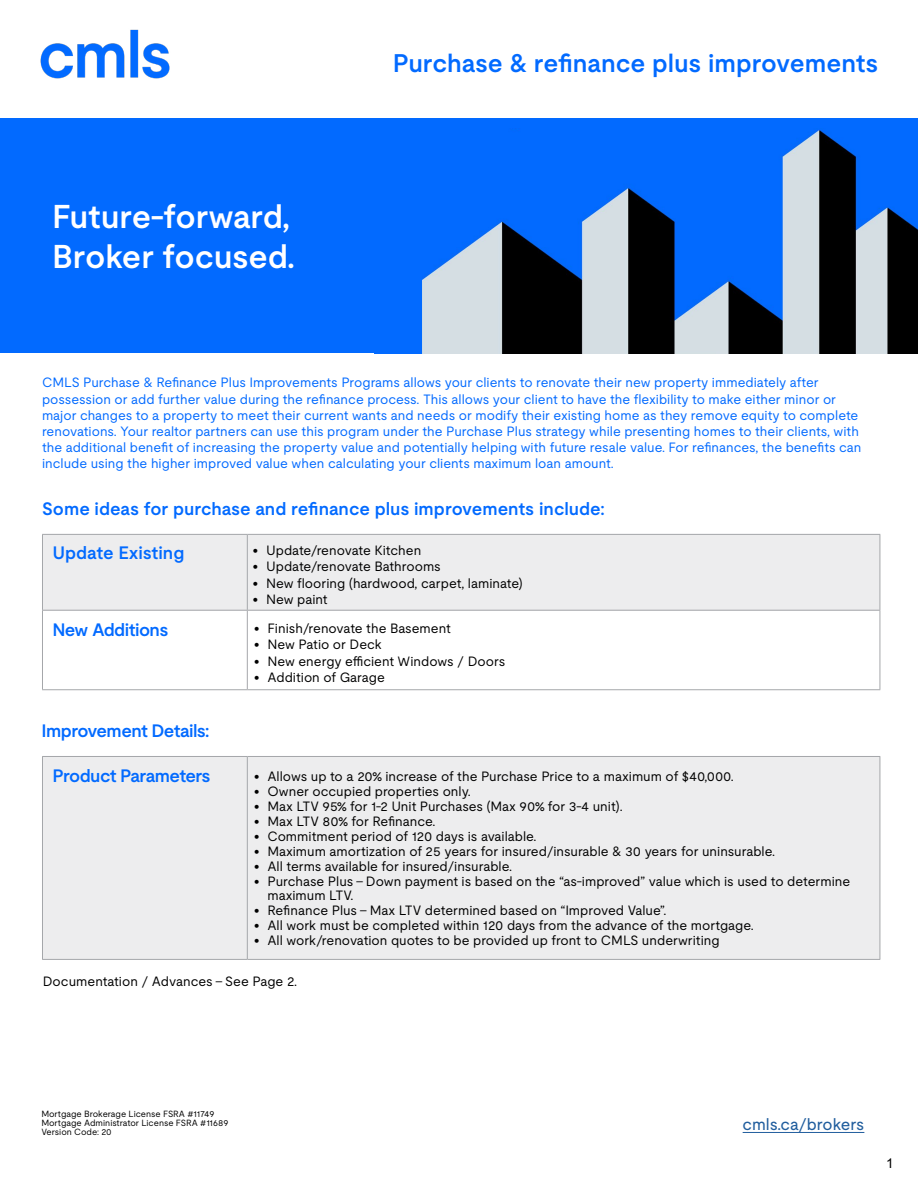
<style>
.page{position:relative;width:918px;height:1188px;background:#fff}
.page>*{position:absolute;margin:0;border:0;box-sizing:border-box;transform-origin:0 0}
.t1{font:600 33px/39.6px "Moderat";letter-spacing:-.005em;color:#fff}
.t2{font:600 25.5px "Moderat";letter-spacing:-.005em;color:#026aff}
.t3{font:600 18px "Moderat";letter-spacing:-.015em;color:#026aff}
.t4{font:600 18px "Moderat";letter-spacing:-.035em;color:#026aff}
.t5{font:16.5px "Moderat";letter-spacing:-.005em;color:#215e9e}
.t6{font:13.5px/13.5px "Moderat";color:#000}
.t7{font:13.5px/16.2px "Moderat";color:#026aff}
.t8{font:13.5px "Arial";color:#000}
.t9{font:9px/9px "Moderat";color:#000}
</style>
<div class="page">
<img style="left:40px;top:29px;width:130px;height:50px">
<hr style="left:743px;top:1132px;width:121px;height:1px;background:#215e9e">
<div style="left:43px;top:757px;width:837px;height:202px;background:#ededee"></div>
<div style="left:0;top:118px;width:918px;height:235px;background:#026aff"></div>
<div style="left:43px;top:534px;width:837px;height:76px;background:#ededee"></div>
<img style="left:422px;top:128px;width:496px;height:225px">
<hr style="left:42px;top:534px;width:205px;height:1px;background:#a5a7aa">
<hr style="left:42px;top:535px;width:1px;height:75px;background:#a5a7aa">
<hr style="left:247px;top:534px;width:633px;height:1px;background:#a5a7aa">
<hr style="left:247px;top:535px;width:1px;height:75px;background:#a5a7aa">
<hr style="left:880px;top:535px;width:1px;height:75px;background:#a5a7aa">
<hr style="left:42px;top:610px;width:205px;height:1px;background:#a5a7aa">
<hr style="left:42px;top:611px;width:1px;height:78px;background:#a5a7aa">
<hr style="left:247px;top:610px;width:633px;height:1px;background:#a5a7aa">
<hr style="left:247px;top:611px;width:1px;height:78px;background:#a5a7aa">
<hr style="left:880px;top:611px;width:1px;height:78px;background:#a5a7aa">
<hr style="left:42px;top:689px;width:205px;height:1px;background:#a5a7aa">
<hr style="left:247px;top:689px;width:633px;height:1px;background:#a5a7aa">
<hr style="left:42px;top:756px;width:205px;height:1px;background:#a5a7aa">
<hr style="left:42px;top:757px;width:1px;height:202px;background:#a5a7aa">
<hr style="left:247px;top:756px;width:633px;height:1px;background:#a5a7aa">
<hr style="left:247px;top:757px;width:1px;height:202px;background:#a5a7aa">
<hr style="left:880px;top:757px;width:1px;height:202px;background:#a5a7aa">
<hr style="left:42px;top:959px;width:205px;height:1px;background:#a5a7aa">
<hr style="left:247px;top:959px;width:633px;height:1px;background:#a5a7aa">
<h2 class="t2" style="left:393px;top:43px;width:487px">Purchase &amp; refinance plus improvements</h2>
<h1 class="t1" style="left:52px;top:195px;width:245px">Future-forward,<br>Broker focused.</h1>
<p class="t7" style="left:42px;top:374px;width:821px">CMLS Purchase &amp; Refinance Plus Improvements Programs allows your clients to renovate their new property immediately after possession or add further value during the refinance process. This allows your client to have the flexibility to make either minor or major changes to a property to meet their current wants and needs or modify their existing home as they remove equity to complete renovations. Your realtor partners can use this program under the Purchase Plus strategy while presenting homes to their clients, with the additional benefit of increasing the property value and potentially helping with future resale value. For refinances, the benefits can include using the higher improved value when calculating your clients maximum loan amount.</p>
<h3 class="t3" style="left:42px;top:495px;width:564px">Some ideas for purchase and refinance plus improvements include:</h3>
<h3 class="t3" style="left:53px;top:539px;width:133px">Update Existing</h3>
<p class="t6" style="left:253px;top:542px;width:170px">• Update/renovate Kitchen</p>
<p class="t6" style="left:253px;top:559px;width:190px">• Update/renovate Bathrooms</p>
<p class="t6" style="left:253px;top:575px;width:272px">• New flooring (hardwood, carpet, laminate)</p>
<p class="t6" style="left:253px;top:592px;width:76px">• New paint</p>
<h3 class="t3" style="left:52px;top:616px;width:117px">New Additions</h3>
<p class="t6" style="left:254px;top:620px;width:198px">• Finish/renovate the Basement</p>
<p class="t6" style="left:254px;top:637px;width:129px">• New Patio or Deck</p>
<p class="t6" style="left:254px;top:653px;width:253px">• New energy efficient Windows / Doors</p>
<p class="t6" style="left:254px;top:670px;width:132px">• Addition of Garage</p>
<h3 class="t4" style="left:42px;top:716px;width:169px">Improvement Details:</h3>
<h3 class="t4" style="left:53px;top:762px;width:160px">Product Parameters</h3>
<p class="t6" style="left:254px;top:769px;width:481px">• Allows up to a 20% increase of the Purchase Price to a maximum of $40,000.</p>
<p class="t6" style="left:254px;top:784px;width:218px">• Owner occupied properties only.</p>
<p class="t6" style="left:254px;top:799px;width:370px">• Max LTV 95% for 1-2 Unit Purchases (Max 90% for 3-4 unit).</p>
<p class="t6" style="left:254px;top:814px;width:183px">• Max LTV 80% for Refinance.</p>
<p class="t6" style="left:254px;top:829px;width:284px">• Commitment period of 120 days is available.</p>
<p class="t6" style="left:254px;top:844px;width:522px">• Maximum amortization of 25 years for insured/insurable &amp; 30 years for uninsurable.</p>
<p class="t6" style="left:254px;top:859px;width:259px">• All terms available for insured/insurable.</p>
<p class="t6" style="left:268px;top:874px;width:584px;text-indent:-14px">• Purchase Plus - Down payment is based on the “as-improved” value which is used to determine maximum LTV.</p>
<p class="t6" style="left:254px;top:902px;width:414px">• Refinance Plus – Max LTV determined based on “Improved Value”.</p>
<p class="t6" style="left:254px;top:917px;width:501px">• All work must be completed within 120 days from the advance of the mortgage.</p>
<p class="t6" style="left:254px;top:932px;width:467px">• All work/renovation quotes to be provided up front to CMLS underwriting</p>
<p class="t6" style="left:43px;top:973px;width:256px">Documentation / Advances – See Page 2.</p>
<p class="t9" style="left:41px;top:1109px;width:189px">Mortgage Brokerage License FSRA #11749<br>Mortgage Administrator License FSRA #11689<br>Version Code: 20</p>
<p class="t5" style="left:743px;top:1112px;width:123px">cmls.ca/brokers</p>
<p class="t8" style="left:886px;top:1154px;width:9px">1</p>
</div>
